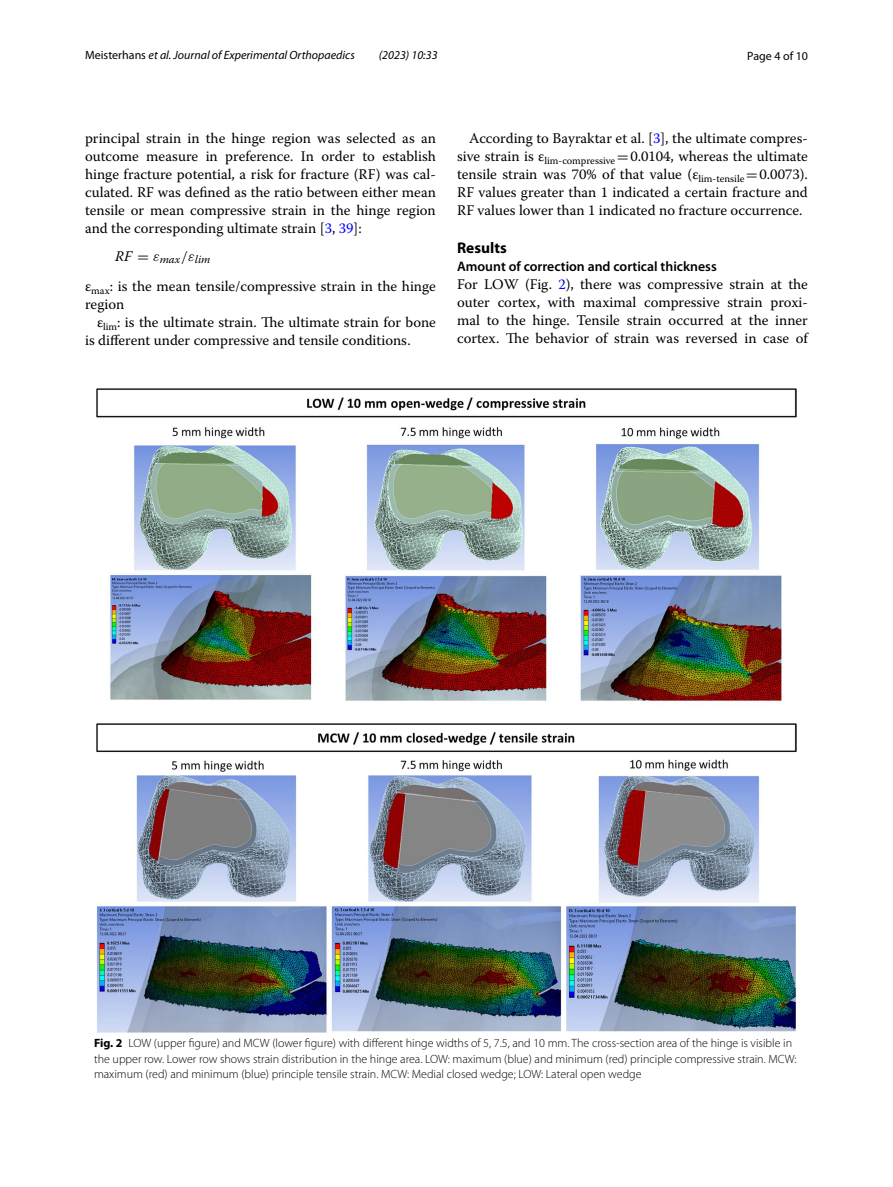
<style>
.page{position:relative;width:893px;height:1187px;background:#fff}
.page>*{position:absolute;margin:0;border:0;box-sizing:border-box;transform-origin:0 0}
.t1{font:700 15.45px "Myriad Pro";color:#000}
.t2{font:14.7px/18px "Warnock Pro";color:#000;text-align:justify}
.t3{font:600 13.8px "Myriad Pro";color:#000}
.t4{font:300 12px/15px "Myriad Pro";color:#000}
.t5{font:italic 12px "Myriad Pro";color:#000}
.t6{font:12px "Myriad Pro";color:#000}
.t7{font:italic 11.25px "Warnock Pro";color:#000}
.s1{font-style:normal}
.s2{color:#00f}
.s3{font-family:"MTSY"}
.s4{font-weight:700}
</style>
<div class="page">
<img style="left:96px;top:389px;width:701px;height:643px">
<p class="t5" style="left:85px;top:48px;width:271px"><span class="s1">Meisterhans</span> et al. Journal of Experimental Orthopaedics</p>
<p class="t5" style="left:379px;top:48px;width:60px">(2023) 10:33</p>
<p class="t6" style="left:747px;top:48px;width:62px">Page 4 of 10</p>
<p class="t2" style="left:85px;top:128px;width:352px">principal strain in the hinge region was selected as an outcome measure in preference. In order to establish hinge fracture potential, a risk for fracture (RF) was cal&shy;culated. RF was defined as the ratio between either mean tensile or mean compressive strain in the hinge region and the corresponding ultimate strain [<span class="s2">3</span>, <span class="s2">39</span>]:</p>
<p class="t7" style="left:115px;top:252px;width:97px"><sup>RF</sup> <sup>=</sup> <sup>ε</sup>max<sup>/ε</sup>lim</p>
<p class="t2" style="left:85px;top:277px;width:352px">ε<sub>max</sub>: is the mean tensile/compressive strain in the hinge region</p>
<p class="t2" style="left:85px;top:313px;width:352px;text-indent:12px">ε<sub>lim</sub>: is the ultimate strain. The ultimate strain for bone is different under compressive and tensile conditions.</p>
<p class="t2" style="left:457px;top:128px;width:352px;text-indent:12px">According to Bayraktar et al. [<span class="s2">3</span>], the ultimate compres&shy;sive strain is ε<sub>lim-compressive</sub> <span class="s3">=</span>0.0104, whereas the ultimate tensile strain was 70% of that value (ε<sub>lim-tensile</sub> <span class="s3">=</span>0.0073).<br>RF values greater than 1 indicated a certain fracture and RF values lower than 1 indicated no fracture occurrence.</p>
<p class="t1" style="left:457px;top:237px;width:51px">Results</p>
<p class="t3" style="left:457px;top:257px;width:261px">Amount of correction and cortical thickness</p>
<p class="t2" style="left:457px;top:275px;width:352px">For LOW (Fig. <span class="s2">2</span>), there was compressive strain at the outer cortex, with maximal compressive strain proxi&shy;mal to the hinge. Tensile strain occurred at the inner cortex. The behavior of strain was reversed in case of</p>
<p class="t4" style="left:94px;top:1036px;width:704px"><span class="s4">Fig. 2</span> LOW (upper figure) and MCW (lower figure) with different hinge widths of 5, 7.5, and 10 mm. The cross-section area of the hinge is visible in the upper row. Lower row shows strain distribution in the hinge area. LOW: maximum (blue) and minimum (red) principle compressive strain. MCW: maximum (red) and minimum (blue) principle tensile strain. MCW: Medial closed wedge; LOW: Lateral open wedge</p>
</div>
